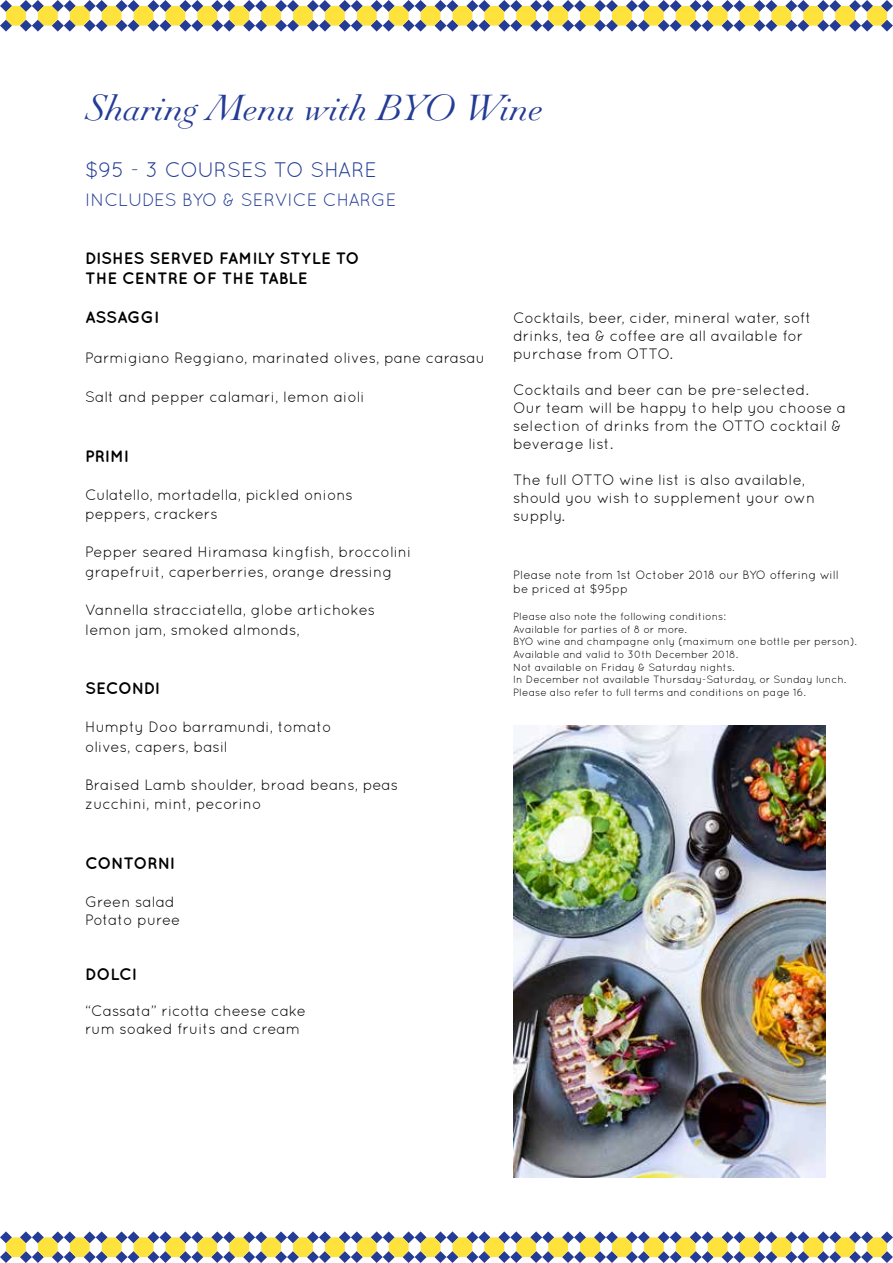
<style>
.page{position:relative;width:893px;height:1263px;background:#fff}
.page>*{position:absolute;margin:0;border:0;box-sizing:border-box;transform-origin:0 0}
.t1{font:italic 300 36px "Paganini";color:#243c96}
.t2{font:21px "Quicksand";color:#243c96}
.t3{font:18px "Quicksand";color:#243c96}
.t4{font:700 16.5px/19.8px "Quicksand";color:#000}
.t5{font:700 16.5px "Quicksand";letter-spacing:-.02em;color:#000}
.t6{font:700 16.5px "Quicksand";letter-spacing:-.025em;color:#000}
.t7{font:15px/18px "Quicksand";color:#000}
.t8{font:12px/14.4px "Quicksand";color:#000}
.t9{font:10.5px/12.6px "Quicksand";color:#000}
</style>
<div class="page">
<svg style="left:0;top:0;width:893px;height:32px"></svg>
<svg style="left:0;top:1231px;width:893px;height:32px"></svg>
<img style="left:513px;top:725px;width:312px;height:453px">
<h1 class="t1" style="left:85px;top:89px;width:460px">Sharing Menu with BYO Wine</h1>
<h2 class="t2" style="left:85px;top:158px;width:294px">$95 - 3 COURSES TO SHARE</h2>
<p class="t3" style="left:85px;top:190px;width:313px">INCLUDES BYO &amp; SERVICE CHARGE</p>
<p class="t4" style="left:85px;top:248px;width:276px">DISHES SERVED FAMILY STYLE TO<br>THE CENTRE OF THE TABLE</p>
<p class="t4" style="left:85px;top:307px;width:76px">ASSAGGI</p>
<p class="t7" style="left:85px;top:348px;width:402px">Parmigiano Reggiano, marinated olives, pane carasau</p>
<p class="t7" style="left:85px;top:388px;width:281px">Salt and pepper calamari, lemon aioli</p>
<p class="t4" style="left:85px;top:446px;width:45px">PRIMI</p>
<p class="t7" style="left:85px;top:484px;width:269px;line-height:19.8px">Culatello, mortadella, pickled onions peppers, crackers</p>
<p class="t7" style="left:85px;top:542px;width:328px;line-height:19.8px">Pepper seared Hiramasa kingfish, broccolini grapefruit, caperberries, orange dressing</p>
<p class="t7" style="left:85px;top:600px;width:292px;line-height:19.8px">Vannella stracciatella, globe artichokes lemon jam, smoked almonds,</p>
<p class="t6" style="left:85px;top:678px;width:76px">SECONDI</p>
<p class="t7" style="left:85px;top:717px;width:248px;line-height:19.8px">Humpty Doo barramundi, tomato olives, capers, basil</p>
<p class="t7" style="left:85px;top:774px;width:315px;line-height:19.8px">Braised Lamb shoulder, broad beans, peas zucchini, mint, pecorino</p>
<p class="t5" style="left:85px;top:853px;width:91px">CONTORNI</p>
<p class="t7" style="left:85px;top:892px;width:97px">Green salad<br>Potato puree</p>
<p class="t4" style="left:85px;top:964px;width:53px">DOLCI</p>
<p class="t7" style="left:85px;top:1002px;width:223px">“Cassata” ricotta cheese cake rum soaked fruits and cream</p>
<p class="t7" style="left:513px;top:309px;width:300px">Cocktails, beer, cider, mineral water, soft drinks, tea &amp; coffee are all available for purchase from OTTO.</p>
<p class="t7" style="left:513px;top:381px;width:334px">Cocktails and beer can be pre-selected.<br>Our team will be happy to help you choose a selection of drinks from the OTTO cocktail &amp; beverage list.</p>
<p class="t7" style="left:513px;top:471px;width:304px">The full OTTO wine list is also available, should you wish to supplement your own supply.</p>
<p class="t8" style="left:513px;top:567px;width:327px">Please note from 1st October 2018 our BYO offering will be priced at $95pp</p>
<p class="t9" style="left:513px;top:610px;width:345px">Please also note the following conditions:<br>Available for parties of 8 or more.<br>BYO wine and champagne only (maximum one bottle per person).<br>Available and valid to 30th December 2018.<br>Not available on Friday &amp; Saturday nights.<br>In December not available Thursday-Saturday, or Sunday lunch.<br>Please also refer to full terms and conditions on page 16.</p>
</div>
